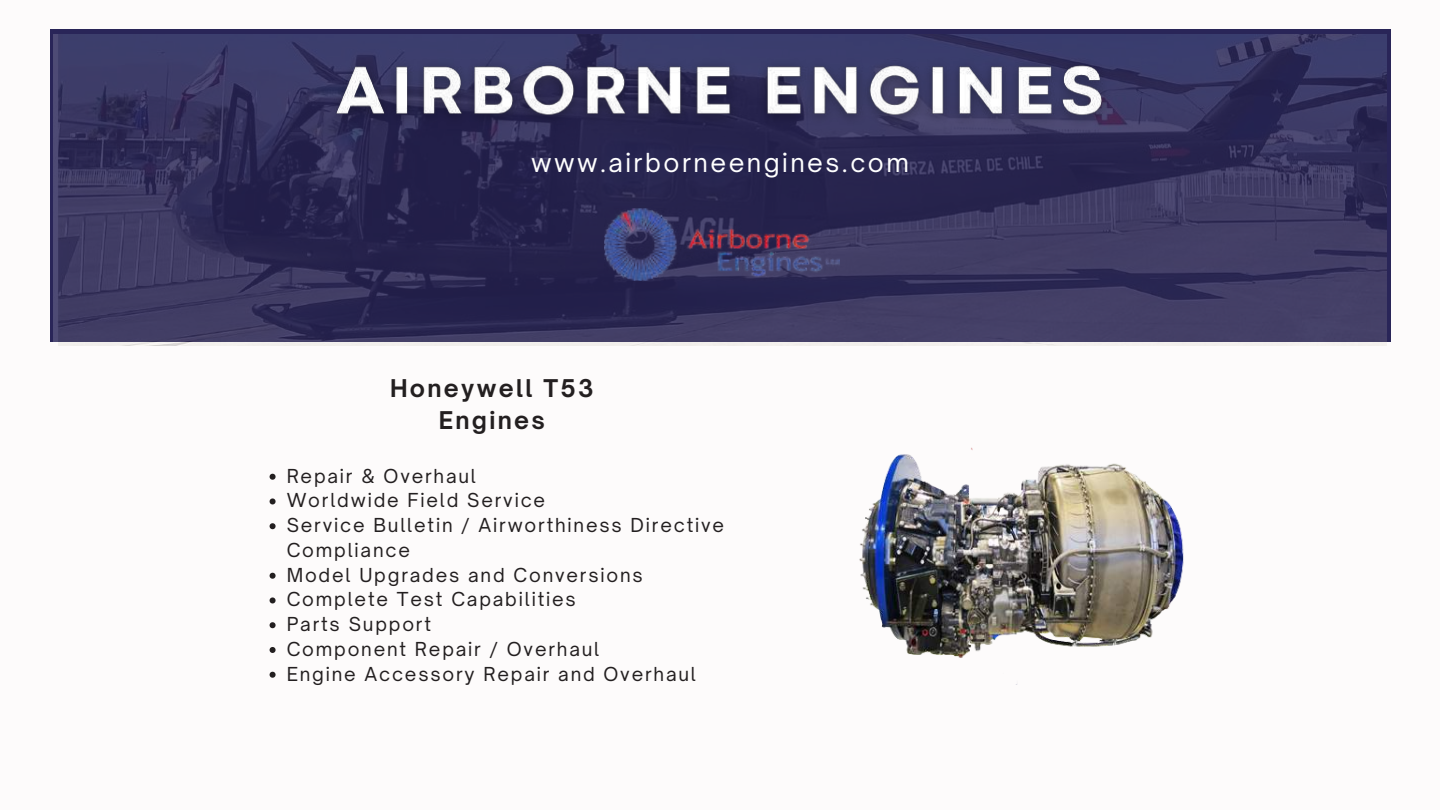
<style>
.page{position:relative;width:1440px;height:810px;background:#fdfbfb}
.page>*{position:absolute;margin:0;border:0;box-sizing:border-box;transform-origin:0 0}
.t1{font:25.1px "Open Sauce One";letter-spacing:.1em;color:#fff}
.t2{font:700 23.4px/32px "Open Sauce One";letter-spacing:.1em;color:#231f20;text-align:center}
.t3{font:18.4px/24.8px "Open Sauce One";letter-spacing:.1em;color:#231f20}
</style>
<div class="page">
<div style="left:50px;top:29px;width:1340px;height:313px;background:#292558"></div>
<img style="left:53px;top:34px;width:1334px;height:311px">
<img style="left:604px;top:208px;width:236px;height:73px">
<img style="left:859px;top:447px;width:325px;height:211px">
<img style="left:319px;top:50px;width:809px;height:96px">
<svg style="left:270px;top:474px;width:6px;height:6px"></svg>
<svg style="left:270px;top:498px;width:6px;height:6px"></svg>
<svg style="left:270px;top:523px;width:6px;height:6px"></svg>
<svg style="left:270px;top:573px;width:6px;height:6px"></svg>
<svg style="left:270px;top:597px;width:6px;height:6px"></svg>
<svg style="left:270px;top:622px;width:6px;height:6px"></svg>
<svg style="left:270px;top:647px;width:6px;height:6px"></svg>
<svg style="left:270px;top:672px;width:6px;height:6px"></svg>
<h1 class="t1" style="left:531px;top:147px;width:379px">www.airborneengines.com</h1>
<p class="t2" style="left:390px;top:372px;width:205px">Honeywell T53<br>Engines</p>
<p class="t3" style="left:287px;top:463px;width:439px">Repair &amp; Overhaul<br>Worldwide Field Service<br>Service Bulletin / Airworthiness Directive<br>Compliance<br>Model Upgrades and Conversions<br>Complete Test Capabilities<br>Parts Support<br>Component Repair / Overhaul<br>Engine Accessory Repair and Overhaul</p>
</div>
